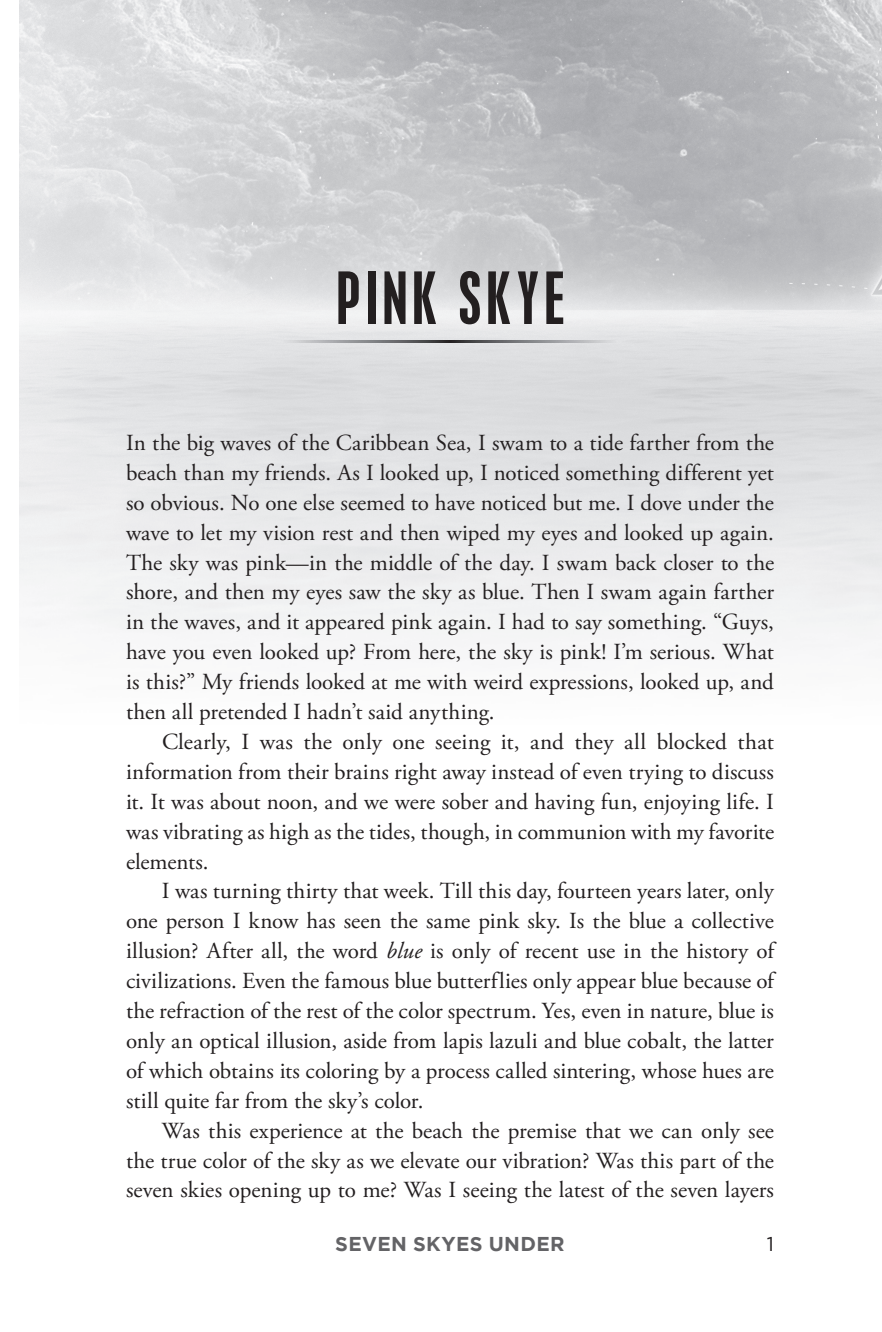
<style>
.page{position:relative;width:882px;height:1332px;background:#fff}
.page>*{position:absolute;margin:0;border:0;box-sizing:border-box;transform-origin:0 0}
.t1{font:condensed 64px "Placard";letter-spacing:.08em;color:#231f20}
.t2{font:23px/29.8px "Adobe Garamond Pro";color:#231f20;text-align:justify}
.t3{font:700 20px "Gotham";letter-spacing:.02em;color:#636366}
.t4{font:20px "Gotham";color:#231f20}
.s1{font-style:italic}
</style>
<div class="page">
<img style="left:19px;top:0;width:863px;height:656px">
<img style="left:283px;top:341px;width:334px;height:2px">
<h1 class="t1" style="left:336px;top:259px;width:230px">PINK SKYE</h1>
<p class="t2" style="left:126px;top:429px;width:650px">In the big waves of the Caribbean Sea, I swam to a tide farther from the beach than my friends. As I looked up, I noticed something different yet so obvious. No one else seemed to have noticed but me. I dove under the wave to let my vision rest and then wiped my eyes and looked up again.<br>The sky was pink—in the middle of the day. I swam back closer to the shore, and then my eyes saw the sky as blue. Then I swam again farther in the waves, and it appeared pink again. I had to say something. “Guys, have you even looked up? From here, the sky is pink! I’m serious. What is this?” My friends looked at me with weird expressions, looked up, and then all pretended I hadn’t said anything.</p>
<p class="t2" style="left:126px;top:728px;width:650px;text-indent:36px">Clearly, I was the only one seeing it, and they all blocked that information from their brains right away instead of even trying to discuss it. It was about noon, and we were sober and having fun, enjoying life. I was vibrating as high as the tides, though, in communion with my favorite elements.</p>
<p class="t2" style="left:126px;top:877px;width:650px;text-indent:36px">I was turning thirty that week. Till this day, fourteen years later, only one person I know has seen the same pink sky. Is the blue a collective illusion? After all, the word <span class="s1">blue</span> is only of recent use in the history of civilizations. Even the famous blue butterflies only appear blue because of the refraction of the rest of the color spectrum. Yes, even in nature, blue is only an optical illusion, aside from lapis lazuli and blue cobalt, the latter of which obtains its coloring by a process called sintering, whose hues are still quite far from the sky’s color.</p>
<p class="t2" style="left:126px;top:1116px;width:650px;text-indent:36px">Was this experience at the beach the premise that we can only see the true color of the sky as we elevate our vibration? Was this part of the seven skies opening up to me? Was I seeing the latest of the seven layers</p>
<p class="t3" style="left:335px;top:1232px;width:231px">SEVEN SKYES UNDER</p>
<p class="t4" style="left:767px;top:1233px;width:9px">1</p>
</div>
